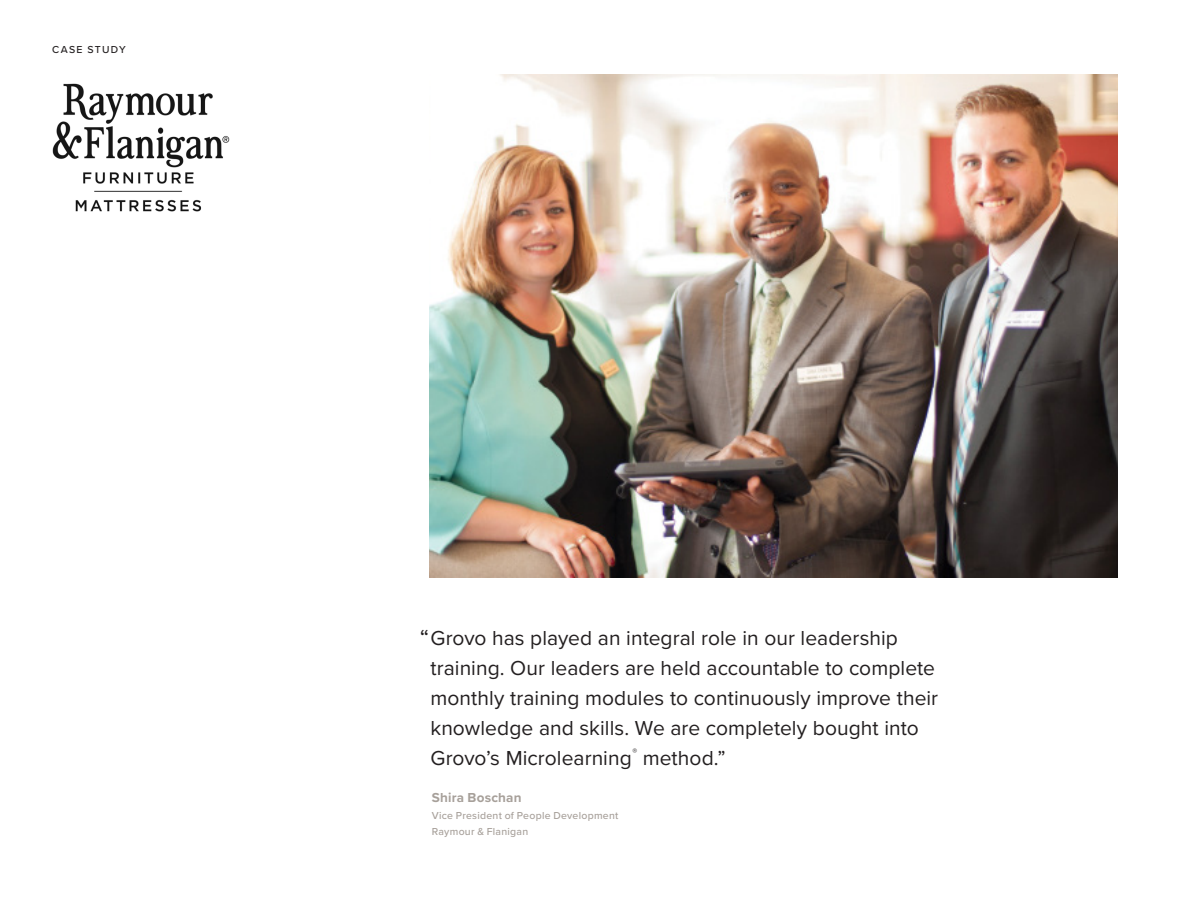
<style>
.page{position:relative;width:1188px;height:918px;background:#fff}
.page>*{position:absolute;margin:0;border:0;box-sizing:border-box;transform-origin:0 0}
.t1{font:24px "Proxima Nova";color:#231f20}
.t2{font:21px/30px "Proxima Nova";letter-spacing:.005em;color:#231f20}
.t3{font:700 13.5px "Proxima Nova";letter-spacing:.01em;color:#a7a09a}
.t4{font:500 10.5px/16.5px "Proxima Nova";letter-spacing:.025em;color:#a7a09a}
.t5{font:500 10.5px "Proxima Nova";letter-spacing:.13em;color:#231f20}
.t6{font:9.6px "Proxima Nova";color:#231f20}
</style>
<div class="page">
<img style="left:429px;top:74px;width:688px;height:503px">
<img style="left:52px;top:83px;width:178px;height:129px">
<p class="t5" style="left:52px;top:42px;width:75px">CASE STUDY</p>
<p class="t1" style="left:420px;top:620px;width:11px">“</p>
<p class="t2" style="left:430px;top:622px;width:509px">Grovo has played an integral role in our leadership training. Our leaders are held accountable to complete monthly training modules to continuously improve their knowledge and skills. We are completely bought into Grovo’s Microlearning</p>
<p class="t6" style="left:632px;top:744px;width:6px">®</p>
<p class="t2" style="left:643px;top:742px;width:85px">method.”</p>
<p class="t3" style="left:432px;top:788px;width:91px">Shira Boschan</p>
<p class="t4" style="left:432px;top:807px;width:188px">Vice President of People Development<br>Raymour &amp; Flanigan</p>
</div>
